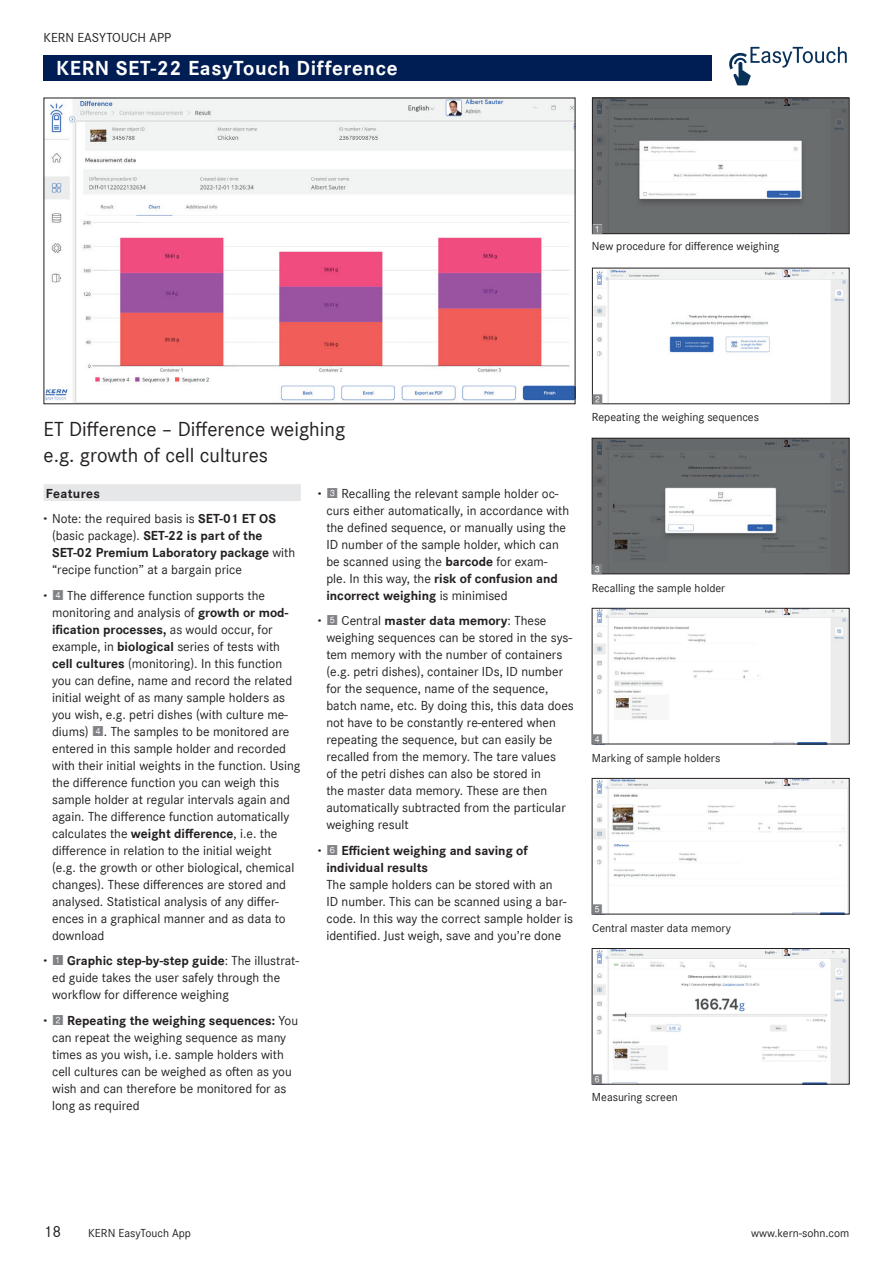
<style>
.page{position:relative;width:893px;height:1263px;background:#fff}
.page>*{position:absolute;margin:0;border:0;box-sizing:border-box;transform-origin:0 0}
.t1{font:21px/25.2px "Corporate S Pro";color:#231f20}
.t2{font:700 21px "Corporate S Pro";letter-spacing:.03em;color:#fff}
.t3{font:16.5px "Corporate S Pro";color:#231f20}
.t4{font:13.5px/17px "Corporate S Pro";color:#231f20}
.t5{font:700 13.5px/17px "Corporate S Pro";color:#231f20}
.t6{font:13.05px "Square Frame Neg";color:#808285}
.t7{font:12px "Corporate S Pro";color:#231f20}
.s1{font-weight:700}
.s2{font-weight:800}
.s3{font-family:"Square Frame Neg";color:#808285}
.s4{font-family:"Square Frame Neg";font-weight:400;color:#808285}
</style>
<div class="page">
<svg style="left:729px;top:47px;width:118px;height:38px"></svg>
<img style="left:46px;top:100px;width:527px;height:302px">
<img style="left:594px;top:440px;width:253px;height:132px">
<div style="left:592px;top:438px;width:257px;height:136px;border:1px solid #231f20"></div>
<div style="left:593px;top:565px;width:8px;height:8px;background:#fff"></div>
<img style="left:594px;top:610px;width:253px;height:132px">
<div style="left:592px;top:608px;width:257px;height:136px;border:1px solid #231f20"></div>
<div style="left:593px;top:735px;width:8px;height:8px;background:#fff"></div>
<img style="left:594px;top:780px;width:253px;height:132px">
<div style="left:592px;top:778px;width:257px;height:136px;border:1px solid #231f20"></div>
<div style="left:593px;top:905px;width:8px;height:8px;background:#fff"></div>
<img style="left:594px;top:950px;width:253px;height:132px">
<div style="left:592px;top:948px;width:257px;height:136px;border:1px solid #231f20"></div>
<div style="left:593px;top:1075px;width:8px;height:8px;background:#fff"></div>
<img style="left:594px;top:100px;width:253px;height:132px">
<div style="left:592px;top:98px;width:257px;height:136px;border:1px solid #231f20"></div>
<div style="left:593px;top:224px;width:9px;height:9px;background:#fff"></div>
<img style="left:594px;top:270px;width:253px;height:132px">
<div style="left:593px;top:395px;width:8px;height:8px;background:#fff"></div>
<div style="left:43px;top:55px;width:669px;height:26px;background:#001d54"></div>
<div style="left:44px;top:484px;width:257px;height:17px;background:#e6e7e9"></div>
<p class="t4" style="left:44px;top:28px;width:129px">KERN EASYTOUCH APP</p>
<h1 class="t2" style="left:56px;top:52px;width:343px">KERN SET-22 EasyTouch Difference</h1>
<p class="t6" style="left:592px;top:221px;width:13px">1</p>
<p class="t7" style="left:592px;top:237px;width:189px">New procedure for difference weighing</p>
<h1 class="t1" style="left:44px;top:415px;width:303px">ET Difference – Difference weighing e.g. growth of cell cultures</h1>
<p class="t4" style="left:44px;top:479px;width:234px;line-height:25.5px"><span class="s1">Features<br></span><span class="s2">·</span> Note: the required basis is <span class="s1">SET-01 ET OS</span></p>
<p class="t4" style="left:52px;top:526px;width:245px">(basic package). <span class="s1">SET-22 is part of the<br>SET-02 Premium Laboratory package</span> with “recipe function” at a bargain price</p>
<p class="t4" style="left:52px;top:586px;width:250px;text-indent:-9px"><span class="s2">·</span> <span class="s3">4</span> The difference function supports the monitoring and analysis of <span class="s1">growth or mod&shy;ification processes,</span> as would occur, for example, in <span class="s1">biological</span> series of tests with <span class="s1">cell cultures</span> (monitoring). In this function you can define, name and record the related initial weight of as many sample holders as you wish, e.g. petri dishes (with culture me&shy;diums) <span class="s3">4</span>. The samples to be monitored are entered in this sample holder and recorded with their initial weights in the function. Using the difference function you can weigh this sample holder at regular intervals again and again. The difference function automatically calculates the <span class="s1">weight difference</span>, i.e. the difference in relation to the initial weight<br>(e.g. the growth or other biological, chemical changes). These differences are stored and analysed. Statistical analysis of any differ&shy;ences in a graphical manner and as data to download</p>
<p class="t4" style="left:52px;top:951px;width:249px;text-indent:-9px"><span class="s2">·</span> <span class="s3">1</span> <span class="s1">Graphic step-by-step guide</span>: The illustrat&shy;ed guide takes the user safely through the workflow for difference weighing</p>
<p class="t4" style="left:52px;top:1011px;width:247px;text-indent:-9px"><span class="s2">·</span> <span class="s3">2</span> <span class="s1">Repeating the weighing sequences:</span> You can repeat the weighing sequence as many times as you wish, i.e. sample holders with cell cultures can be weighed as often as you wish and can therefore be monitored for as long as required</p>
<p class="t4" style="left:326px;top:484px;width:244px;text-indent:-9px"><span class="s2">·</span> <span class="s3">3</span> Recalling the relevant sample holder oc&shy;curs either automatically, in accordance with the defined sequence, or manually using the ID number of the sample holder, which can be scanned using the <span class="s1">barcode</span> for exam&shy;ple. In this way, the <span class="s1">risk of confusion and incorrect weighing</span> is minimised</p>
<p class="t4" style="left:326px;top:611px;width:249px;text-indent:-9px"><span class="s2">·</span> <span class="s3">5</span> Central <span class="s1">master data memory</span>: These weighing sequences can be stored in the sys&shy;tem memory with the number of containers (e.g. petri dishes), container IDs, ID number for the sequence, name of the sequence, batch name, etc. By doing this, this data does not have to be constantly re-entered when repeating the sequence, but can easily be recalled from the memory. The tare values<br>of the petri dishes can also be stored in<br>the master data memory. These are then automatically subtracted from the particular weighing result</p>
<p class="t5" style="left:326px;top:841px;width:203px;text-indent:-9px"><span class="s2">·</span> <span class="s4">6</span> Efficient weighing and saving of individual results</p>
<p class="t4" style="left:326px;top:875px;width:248px">The sample holders can be stored with an<br>ID number. This can be scanned using a bar&shy;code. In this way the correct sample holder is identified. Just weigh, save and you’re done</p>
<p class="t6" style="left:592px;top:391px;width:13px">2</p>
<p class="t7" style="left:592px;top:409px;width:169px">Repeating the weighing sequences</p>
<p class="t6" style="left:591px;top:562px;width:13px">3</p>
<p class="t7" style="left:592px;top:579px;width:135px">Recalling the sample holder</p>
<p class="t6" style="left:591px;top:732px;width:13px">4</p>
<p class="t7" style="left:592px;top:749px;width:130px">Marking of sample holders</p>
<p class="t6" style="left:591px;top:902px;width:13px">5</p>
<p class="t7" style="left:592px;top:919px;width:140px">Central master data memory</p>
<p class="t6" style="left:591px;top:1072px;width:13px">6</p>
<p class="t7" style="left:592px;top:1088px;width:88px">Measuring screen</p>
<p class="t3" style="left:44px;top:1220px;width:19px">18</p>
<p class="t7" style="left:88px;top:1225px;width:104px">KERN EasyTouch App</p>
<p class="t7" style="left:751px;top:1225px;width:100px">www.kern-sohn.com</p>
</div>
